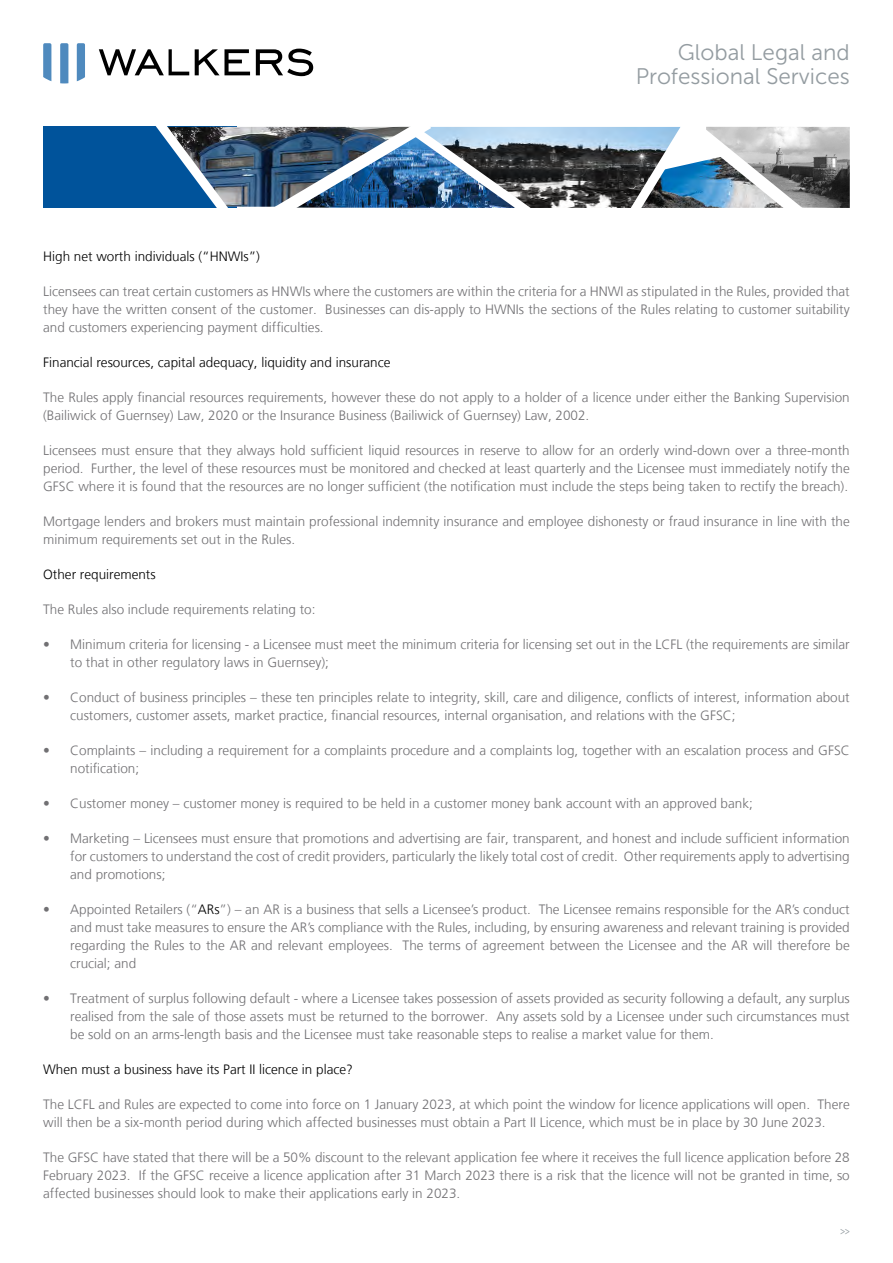
<style>
.page{position:relative;width:893px;height:1263px;background:#fff}
.page>*{position:absolute;margin:0;border:0;box-sizing:border-box;transform-origin:0 0}
.t1{font:22.5px/24px "Museo Sans 300";color:#949ca1;text-align:right}
.t2{font:300 13.5px/18px "Frutiger LT";color:#717073;text-align:justify}
.t3{font:300 13.5px "Frutiger LT";color:#000}
.t4{font:12px "Museo Sans 300";color:#949ca1;scale:.75 1}
.s1{color:#000}
</style>
<div class="page">
<svg style="left:99px;top:49px;width:90px;height:26px"></svg>
<svg style="left:195px;top:49px;width:55px;height:26px"></svg>
<svg style="left:256px;top:49px;width:57px;height:27px"></svg>
<svg style="left:43px;top:43px;width:8px;height:38px"></svg>
<svg style="left:60px;top:43px;width:8px;height:40px"></svg>
<svg style="left:77px;top:43px;width:8px;height:38px"></svg>
<div style="left:43px;top:127px;width:194px;height:81px;background:#00539b"></div>
<img style="left:237px;top:127px;width:383px;height:81px">
<img style="left:819px;top:127px;width:31px;height:81px">
<svg style="left:145px;top:126px;width:92px;height:82px"></svg>
<img style="left:258px;top:126px;width:288px;height:82px">
<svg style="left:620px;top:126px;width:199px;height:82px"></svg>
<h1 class="t1" style="left:636px;top:41px;width:216px">Global Legal and<br>Professional Services</h1>
<p class="t3" style="left:43px;top:248px;width:218px">High net worth individuals (“HNWIs”)</p>
<p class="t2" style="left:43px;top:282px;width:808px">Licensees can treat certain customers as HNWIs where the customers are within the criteria for a HNWI as stipulated in the Rules, provided that they have the written consent of the customer. Businesses can dis-apply to HWNIs the sections of the Rules relating to customer suitability and customers experiencing payment difficulties.</p>
<p class="t3" style="left:43px;top:354px;width:349px">Financial resources, capital adequacy, liquidity and insurance</p>
<p class="t2" style="left:43px;top:388px;width:808px">The Rules apply financial resources requirements, however these do not apply to a holder of a licence under either the Banking Supervision (Bailiwick of Guernsey) Law, 2020 or the Insurance Business (Bailiwick of Guernsey) Law, 2002.</p>
<p class="t2" style="left:43px;top:441px;width:808px">Licensees must ensure that they always hold sufficient liquid resources in reserve to allow for an orderly wind-down over a three-month period. Further, the level of these resources must be monitored and checked at least quarterly and the Licensee must immediately notify the GFSC where it is found that the resources are no longer sufficient (the notification must include the steps being taken to rectify the breach).</p>
<p class="t2" style="left:43px;top:512px;width:808px">Mortgage lenders and brokers must maintain professional indemnity insurance and employee dishonesty or fraud insurance in line with the minimum requirements set out in the Rules.</p>
<p class="t3" style="left:43px;top:566px;width:114px">Other requirements</p>
<p class="t2" style="left:43px;top:600px;width:274px">The Rules also include requirements relating to:</p>
<p class="t2" style="left:70px;top:635px;width:781px;text-indent:-27px">• Minimum criteria for licensing - a Licensee must meet the minimum criteria for licensing set out in the LCFL (the requirements are similar to that in other regulatory laws in Guernsey);</p>
<p class="t2" style="left:70px;top:688px;width:781px;text-indent:-27px">• Conduct of business principles – these ten principles relate to integrity, skill, care and diligence, conflicts of interest, information about customers, customer assets, market practice, financial resources, internal organisation, and relations with the GFSC;</p>
<p class="t2" style="left:70px;top:741px;width:781px;text-indent:-27px">• Complaints – including a requirement for a complaints procedure and a complaints log, together with an escalation process and GFSC notification;</p>
<p class="t2" style="left:43px;top:794px;width:711px">• Customer money – customer money is required to be held in a customer money bank account with an approved bank;</p>
<p class="t2" style="left:70px;top:829px;width:781px;text-indent:-27px">• Marketing – Licensees must ensure that promotions and advertising are fair, transparent, and honest and include sufficient information for customers to understand the cost of credit providers, particularly the likely total cost of credit. Other requirements apply to advertising and promotions;</p>
<p class="t2" style="left:70px;top:900px;width:781px;text-indent:-27px">• Appointed Retailers (“<span class="s1">ARs</span>”) – an AR is a business that sells a Licensee’s product. The Licensee remains responsible for the AR’s conduct and must take measures to ensure the AR’s compliance with the Rules, including, by ensuring awareness and relevant training is provided regarding the Rules to the AR and relevant employees. The terms of agreement between the Licensee and the AR will therefore be crucial; and</p>
<p class="t2" style="left:70px;top:989px;width:781px;text-indent:-27px">• Treatment of surplus following default - where a Licensee takes possession of assets provided as security following a default, any surplus realised from the sale of those assets must be returned to the borrower. Any assets sold by a Licensee under such circumstances must be sold on an arms-length basis and the Licensee must take reasonable steps to realise a market value for them.</p>
<p class="t3" style="left:43px;top:1061px;width:311px">When must a business have its Part II licence in place?</p>
<p class="t2" style="left:43px;top:1095px;width:808px">The LCFL and Rules are expected to come into force on 1 January 2023, at which point the window for licence applications will open. There will then be a six-month period during which affected businesses must obtain a Part II Licence, which must be in place by 30 June 2023.</p>
<p class="t2" style="left:43px;top:1148px;width:808px">The GFSC have stated that there will be a 50% discount to the relevant application fee where it receives the full licence application before 28<br>February 2023. If the GFSC receive a licence application after 31 March 2023 there is a risk that the licence will not be granted in time, so affected businesses should look to make their applications early in 2023.</p>
<p class="t4" style="left:840px;top:1224px;width:15px">&gt;&gt;</p>
</div>
